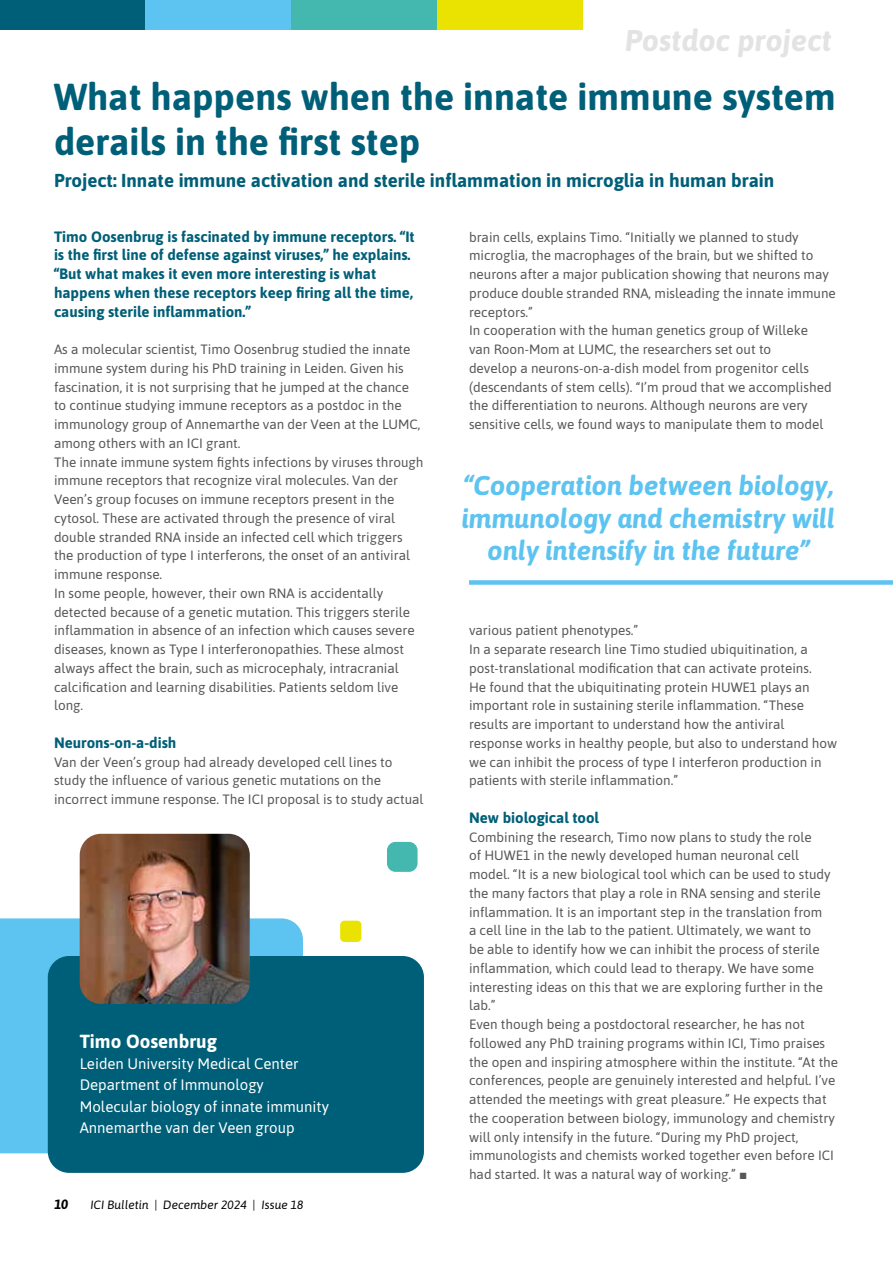
<style>
.page{position:relative;width:893px;height:1263px;background:#fff}
.page>*{position:absolute;margin:0;border:0;box-sizing:border-box;transform-origin:0 0}
.t1{font:700 37.5px/45px "Asap";color:#005f78}
.t2{font:italic 700 30px "Asap";color:#e3e3e3}
.t3{font:italic 700 27px/32.4px "Asap";color:#5dc3f0;text-align:center}
.t4{font:700 18.9px "Asap";color:#fff}
.t5{font:700 18.75px "Asap";color:#005f78}
.t6{font:15.15px/21.1px "Asap";color:#fff}
.t7{font:700 15px/18.8px "Asap";color:#005f78}
.t8{font:13.5px/18.8px "Asap";color:#575756}
.t9{font:italic 700 13.5px "Asap";color:#000}
.t10{font:italic 12px "Asap";color:#000}
.s1{font-family:"Arial"}
</style>
<div class="page">
<div style="left:0;top:0;width:146px;height:30px;background:#005f78"></div>
<div style="left:146px;top:0;width:145px;height:30px;background:#5dc3f0"></div>
<div style="left:291px;top:0;width:146px;height:30px;background:#44b8af"></div>
<div style="left:437px;top:0;width:146px;height:30px;background:#eae200"></div>
<div style="left:469px;top:580px;width:424px;height:5px;background:#5dc3f0"></div>
<div style="left:0;top:918px;width:303px;height:235px;background:#5dc3f0"></div>
<div style="left:48px;top:956px;width:376px;height:217px;background:#005f78;border-radius:21px"></div>
<div style="left:340px;top:921px;width:21px;height:21px;background:#eae200;border-radius:4px"></div>
<img style="left:80px;top:834px;width:170px;height:170px">
<div style="left:387px;top:842px;width:31px;height:30px;background:#44b8af;border-radius:9px"></div>
<h2 class="t2" style="left:625px;top:20px;width:209px">Postdoc project</h2>
<h1 class="t1" style="left:54px;top:73px;width:783px">What happens when the innate immune system derails in the first step</h1>
<h3 class="t5" style="left:54px;top:167px;width:722px">Project: Innate immune activation and sterile inflammation in microglia in human brain</h3>
<p class="t7" style="left:54px;top:226px;width:362px">Timo Oosenbrug is fascinated by immune receptors. “It is the first line of defense against viruses,” he explains. “But what makes it even more interesting is what happens when these receptors keep firing all the time, causing sterile inflammation.”</p>
<p class="t8" style="left:54px;top:339px;width:371px">As a molecular scientist, Timo Oosenbrug studied the innate immune system during his PhD training in Leiden. Given his fascination, it is not surprising that he jumped at the chance to continue studying immune receptors as a postdoc in the immunology group of Annemarthe van der Veen at the LUMC, among others with an ICI grant.<br>The innate immune system fights infections by viruses through immune receptors that recognize viral molecules. Van der Veen’s group focuses on immune receptors present in the cytosol. These are activated through the presence of viral double stranded RNA inside an infected cell which triggers the production of type I interferons, the onset of an antiviral immune response.<br>In some people, however, their own RNA is accidentally detected because of a genetic mutation. This triggers sterile inflammation in absence of an infection which causes severe diseases, known as Type I interferonopathies. These almost always affect the brain, such as microcephaly, intracranial calcification and learning disabilities. Patients seldom live long.</p>
<p class="t7" style="left:54px;top:732px;width:124px">Neurons-on-a-dish</p>
<p class="t8" style="left:54px;top:752px;width:371px">Van der Veen’s group had already developed cell lines to study the influence of various genetic mutations on the incorrect immune response. The ICI proposal is to study actual</p>
<h3 class="t4" style="left:80px;top:1028px;width:139px">Timo Oosenbrug</h3>
<p class="t6" style="left:80px;top:1052px;width:251px">Leiden University Medical Center<br>Department of Immunology<br>Molecular biology of innate immunity<br>Annemarthe van der Veen group</p>
<p class="t9" style="left:54px;top:1195px;width:16px">10</p>
<p class="t10" style="left:90px;top:1197px;width:215px">ICI Bulletin | December 2024 | Issue 18</p>
<p class="t8" style="left:469px;top:227px;width:368px">brain cells, explains Timo. “Initially we planned to study microglia, the macrophages of the brain, but we shifted to neurons after a major publication showing that neurons may produce double stranded RNA, misleading the innate immune receptors.”<br>In cooperation with the human genetics group of Willeke<br>van Roon-Mom at LUMC, the researchers set out to<br>develop a neurons-on-a-dish model from progenitor cells (descendants of stem cells). “I’m proud that we accomplished the differentiation to neurons. Although neurons are very sensitive cells, we found ways to manipulate them to model</p>
<h3 class="t3" style="left:462px;top:468px;width:375px">“Cooperation between biology, immunology and chemistry will only intensify in the future”</h3>
<p class="t8" style="left:469px;top:620px;width:370px">various patient phenotypes.”<br>In a separate research line Timo studied ubiquitination, a post-translational modification that can activate proteins.<br>He found that the ubiquitinating protein HUWE1 plays an important role in sustaining sterile inflammation. “These results are important to understand how the antiviral response works in healthy people, but also to understand how we can inhibit the process of type I interferon production in patients with sterile inflammation.”</p>
<p class="t7" style="left:469px;top:807px;width:132px">New biological tool</p>
<p class="t8" style="left:469px;top:827px;width:371px">Combining the research, Timo now plans to study the role<br>of HUWE1 in the newly developed human neuronal cell model. “It is a new biological tool which can be used to study the many factors that play a role in RNA sensing and sterile inflammation. It is an important step in the translation from<br>a cell line in the lab to the patient. Ultimately, we want to<br>be able to identify how we can inhibit the process of sterile inflammation, which could lead to therapy. We have some interesting ideas on this that we are exploring further in the lab.”<br>Even though being a postdoctoral researcher, he has not followed any PhD training programs within ICI, Timo praises the open and inspiring atmosphere within the institute. “At the conferences, people are genuinely interested and helpful. I’ve attended the meetings with great pleasure.” He expects that the cooperation between biology, immunology and chemistry will only intensify in the future. “During my PhD project, immunologists and chemists worked together even before ICI had started. It was a natural way of working.” <span class="s1">■</span></p>
</div>
